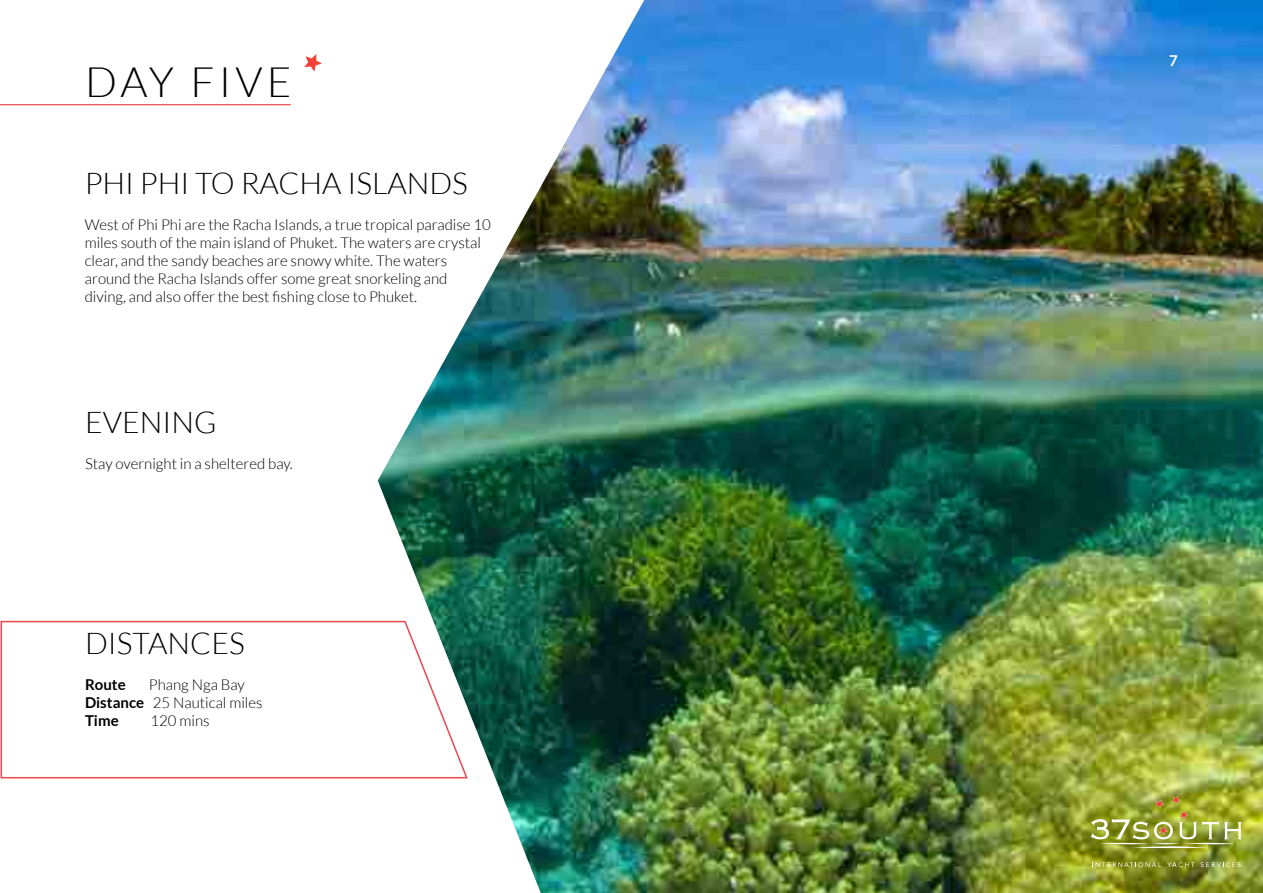
<style>
.page{position:relative;width:1263px;height:893px;background:#fff}
.page>*{position:absolute;margin:0;border:0;box-sizing:border-box;transform-origin:0 0}
.t1{font:300 42px "Lato";letter-spacing:.1em;color:#000}
.t2{font:300 30px "Lato";color:#000}
.t3{font:300 15px/18px "Lato";color:#000}
.t4{font:700 15px "Lato";color:#000}
.t5{font:700 15px "Lato";color:#fff}
.s1{font-weight:700}
</style>
<div class="page">
<img style="left:644px;top:0;width:619px;height:893px">
<img style="left:0;top:0;width:644px;height:893px">
<svg style="left:0;top:620px;width:469px;height:159px"></svg>
<svg style="left:304px;top:54px;width:18px;height:18px"></svg>
<hr style="left:0;top:104px;width:291px;height:1px;background:#ef464e">
<hr style="left:1131px;top:846px;width:76px;height:2px;background:#fff;border-radius:50%">
<img style="left:1091px;top:795px;width:151px;height:50px">
<svg style="left:1092px;top:862px;width:69px;height:5px"></svg>
<svg style="left:1167px;top:862px;width:27px;height:5px"></svg>
<svg style="left:1200px;top:862px;width:40px;height:5px"></svg>
<h1 class="t1" style="left:85px;top:59px;width:208px">DAY FIVE</h1>
<h2 class="t2" style="left:85px;top:167px;width:385px">PHI PHI TO RACHA ISLANDS</h2>
<p class="t3" style="left:85px;top:216px;width:408px">West of Phi Phi are the Racha Islands, a true tropical paradise 10 miles south of the main island of Phuket. The waters are crystal clear, and the sandy beaches are snowy white. The waters around the Racha Islands offer some great snorkeling and diving, and also offer the best fishing close to Phuket.</p>
<h2 class="t2" style="left:85px;top:406px;width:133px">EVENING</h2>
<p class="t3" style="left:85px;top:454px;width:209px">Stay overnight in a sheltered bay.</p>
<h2 class="t2" style="left:85px;top:627px;width:161px">DISTANCES</h2>
<p class="t4" style="left:85px;top:675px;width:42px">Route</p>
<p class="t3" style="left:85px;top:675px;width:179px;text-indent:64px">Phang Nga Bay<br><span class="s1">Distance</span> 25 Nautical miles<br><span class="s1">Time</span></p>
<p class="t3" style="left:151px;top:711px;width:61px">120 mins</p>
<p class="t5" style="left:1169px;top:52px;width:10px">7</p>
</div>
